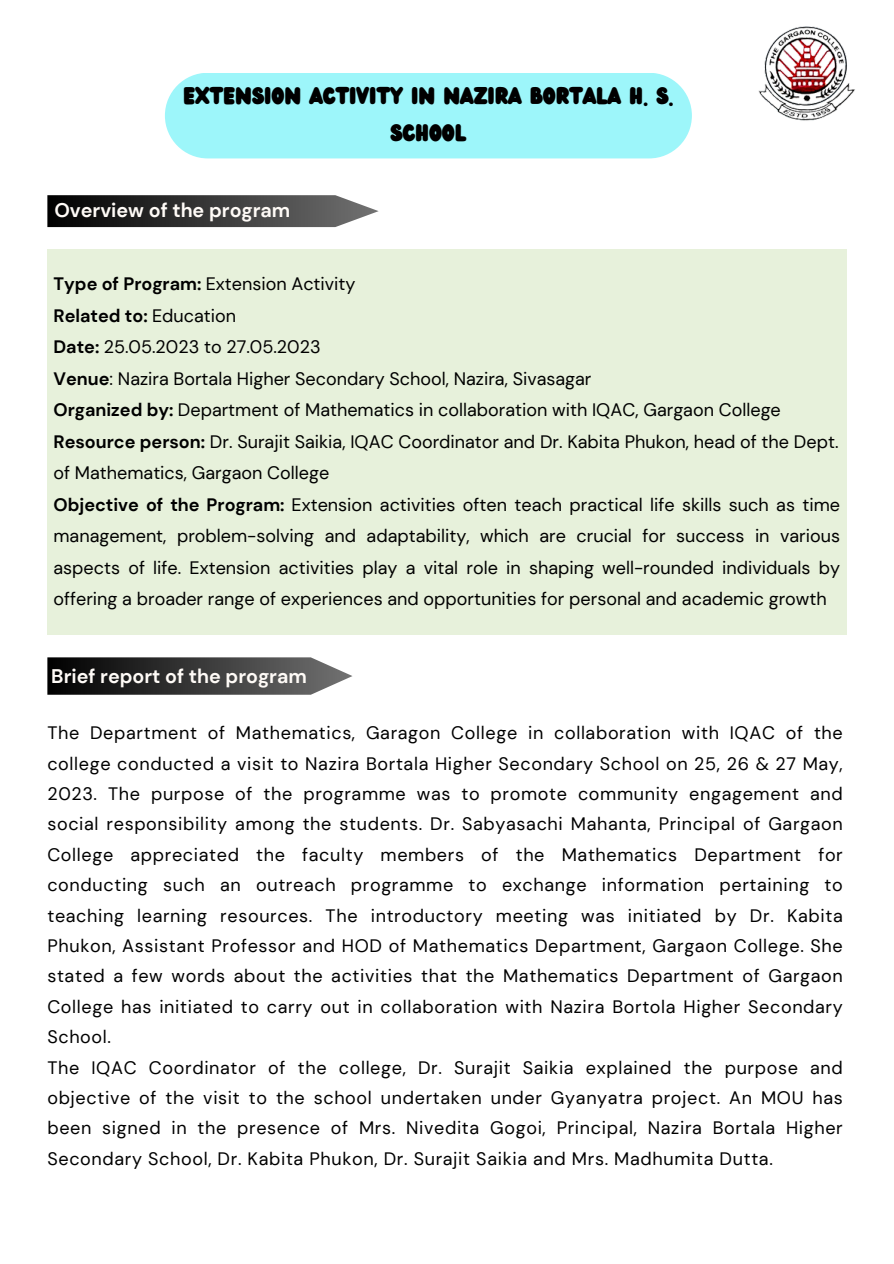
<style>
.page{position:relative;width:894px;height:1264px;background:#fff}
.page>*{position:absolute;margin:0;border:0;box-sizing:border-box;transform-origin:0 0}
.t1{font:21px/37.2px "Wedges";color:#000;text-align:center}
.t2{font:700 19.65px "DM Sans";color:#fffbf7}
.t3{font:18px/30.5px "DM Sans";color:#000;text-align:justify}
.t4{font:700 18px "DM Sans";color:#000}
.s1{font-weight:700}
.s2{font-weight:400}
</style>
<div class="page">
<img style="left:758px;top:26px;width:97px;height:95px">
<div style="left:47px;top:249px;width:799px;height:386px;background:#e7f1db"></div>
<svg style="left:47px;top:195px;width:331px;height:32px;background:#434343"></svg>
<svg style="left:47px;top:657px;width:305px;height:37px;background:#444"></svg>
<div style="left:165px;top:73px;width:526px;height:85px;background:#9df6fa;border-radius:43px"></div>
<p class="t1" style="left:183px;top:78px;width:491px">EXTENSION ACTIVITY IN NAZIRA BORTALA H. S.<br>SCHOOL</p>
<p class="t2" style="left:54px;top:197px;width:237px">Overview of the program</p>
<p class="t3" style="left:53px;top:269px;width:303px"><span class="s1">Type of Program:</span> Extension Activity</p>
<h2 class="t4" style="left:53px;top:304px;width:184px">Related to: <span class="s2">Education</span></h2>
<p class="t3" style="left:53px;top:332px;width:268px"><span class="s1">Date:</span> 25.05.2023 to 27.05.2023</p>
<p class="t3" style="left:53px;top:363px;width:539px"><span class="s1">Venue</span>: Nazira Bortala Higher Secondary School, Nazira, Sivasagar</p>
<p class="t3" style="left:53px;top:395px;width:728px"><span class="s1">Organized by:</span> Department of Mathematics in collaboration with IQAC, Gargaon College</p>
<p class="t3" style="left:53px;top:426px;width:786px;line-height:31.5px"><span class="s1">Resource person:</span> Dr. Surajit Saikia, IQAC Coordinator and Dr. Kabita Phukon, head of the Dept. of Mathematics, Gargaon College</p>
<p class="t3" style="left:53px;top:489px;width:787px;line-height:31.5px"><span class="s1">Objective of the Program:</span> Extension activities often teach practical life skills such as time management, problem-solving and adaptability, which are crucial for success in various aspects of life. Extension activities play a vital role in shaping well-rounded individuals by offering a broader range of experiences and opportunities for personal and academic growth</p>
<p class="t2" style="left:51px;top:663px;width:257px">Brief report of the program</p>
<h2 class="t3" style="left:47px;top:718px;width:796px">The Department of Mathematics, Garagon College in collaboration with IQAC of the college conducted a visit to Nazira Bortala Higher Secondary School on 25, 26 &amp; 27 May, 2023. The purpose of the programme was to promote community engagement and social responsibility among the students. Dr. Sabyasachi Mahanta, Principal of Gargaon College appreciated the faculty members of the Mathematics Department for conducting such an outreach programme to exchange information pertaining to teaching learning resources. The introductory meeting was initiated by Dr. Kabita Phukon, Assistant Professor and HOD of Mathematics Department, Gargaon College. She stated a few words about the activities that the Mathematics Department of Gargaon College has initiated to carry out in collaboration with Nazira Bortola Higher Secondary School.</h2>
<p class="t3" style="left:47px;top:1052px;width:796px">The IQAC Coordinator of the college, Dr. Surajit Saikia explained the purpose and objective of the visit to the school undertaken under Gyanyatra project. An MOU has been signed in the presence of Mrs. Nivedita Gogoi, Principal, Nazira Bortala Higher Secondary School, Dr. Kabita Phukon, Dr. Surajit Saikia and Mrs. Madhumita Dutta.</p>
</div>
